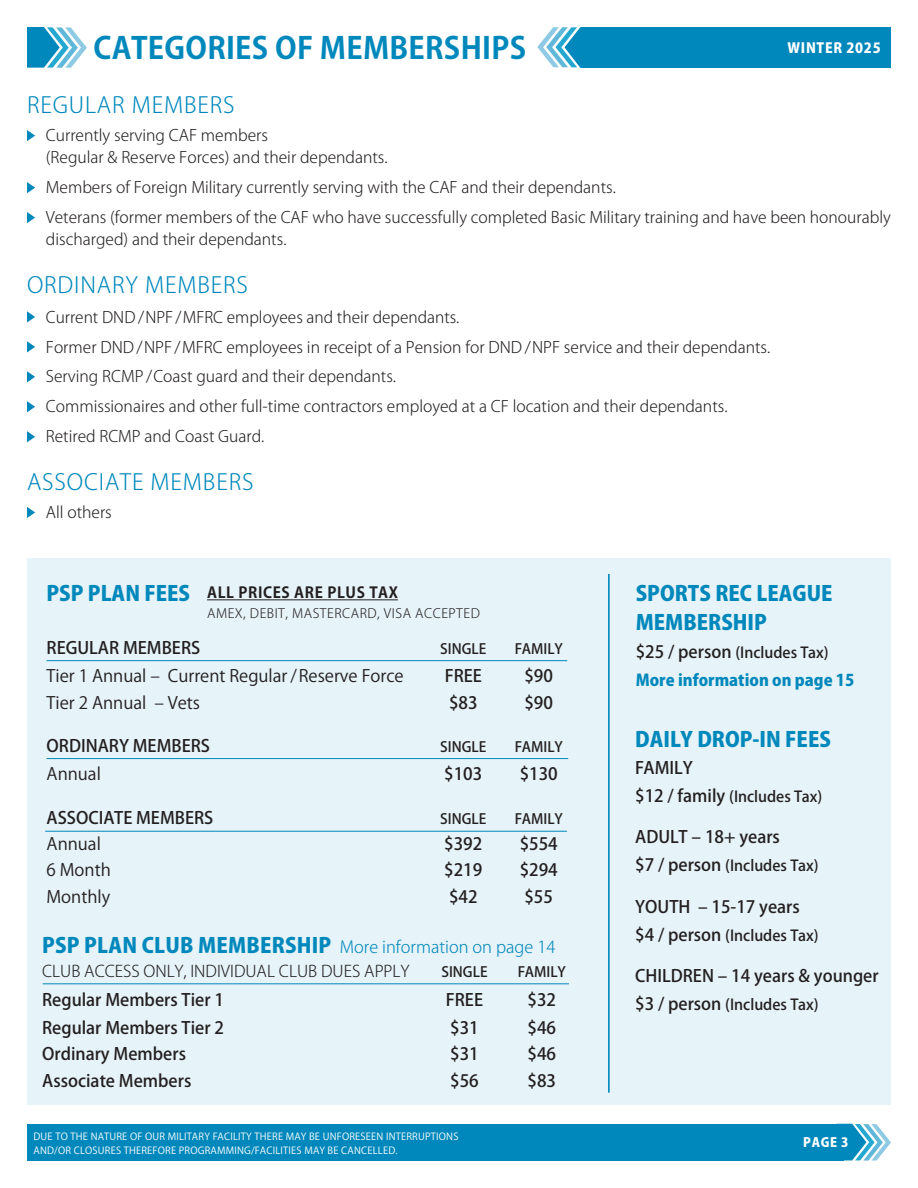
<style>
.page{position:relative;width:918px;height:1188px;background:#fff}
.page>*{position:absolute;margin:0;border:0;box-sizing:border-box;transform-origin:0 0}
.t1{font:700 30px "Koz Go Pr 6 N";letter-spacing:.01em;color:#0088bc}
.t2{font:300 22.05px "Koz Go Pro";letter-spacing:.04em;color:#0088bc}
.t3{font:800 20.7px/28.2px "Koz Go Pro";color:#0088bc}
.t4{font:500 16.95px "Koz Go Pro";color:#231f20}
.t5{font:16.95px "Koz Go Pro";color:#231f20}
.t6{font:300 16.5px "Koz Go Pro";color:#0088bc}
.t7{font:300 16.05px "Koz Go Pro";color:#231f20}
.t8{font:800 16.05px "Koz Go Pro";color:#0088bc}
.t9{font:300 15.75px/30px "Koz Go Pro";color:#231f20}
.t10{font:700 15.15px "Koz Go Pro";letter-spacing:.04em;color:#231f20}
.t11{font:500 15px "Koz Go Pro";color:#231f20}
.t12{font:500 14.1px "Koz Go Pro";color:#231f20}
.t13{font:800 13.8px "Koz Go Pro";letter-spacing:.05em;color:#fff}
.t14{font:300 12.9px "Koz Go Pro";letter-spacing:.04em;color:#231f20}
.t15{font:800 12.75px "Koz Go Pro";color:#fff}
.t16{font:9.75px/13.5px "Koz Go Pro";letter-spacing:.02em;color:#fff}
.s1{font-weight:800;font-size:20.7px}
.s2{font-size:16.95px}
</style>
<div class="page">
<svg style="left:843px;top:1124px;width:48px;height:37px"></svg>
<div style="left:27px;top:1124px;width:816px;height:37px;background:#0088bc"></div>
<svg style="left:27px;top:130px;width:8px;height:11px"></svg>
<svg style="left:27px;top:182px;width:8px;height:11px"></svg>
<svg style="left:27px;top:212px;width:8px;height:11px"></svg>
<svg style="left:27px;top:311px;width:8px;height:12px"></svg>
<svg style="left:27px;top:341px;width:8px;height:12px"></svg>
<svg style="left:27px;top:371px;width:8px;height:11px"></svg>
<svg style="left:27px;top:401px;width:8px;height:11px"></svg>
<svg style="left:27px;top:431px;width:8px;height:11px"></svg>
<svg style="left:27px;top:507px;width:8px;height:11px"></svg>
<div style="left:27px;top:558px;width:864px;height:547px;background:#e6f3f8"></div>
<hr style="left:207px;top:599px;width:191px;height:1px;background:#231f20">
<hr style="left:47px;top:660px;width:520px;height:1px;background:#0088bc">
<hr style="left:43px;top:983px;width:526px;height:1px;background:#0088bc">
<hr style="left:608px;top:574px;width:2px;height:519px;background:#0088bc">
<hr style="left:47px;top:758px;width:521px;height:1px;background:#0088bc">
<hr style="left:45px;top:831px;width:522px;height:1px;background:#0088bc">
<div style="left:581px;top:27px;width:310px;height:41px;background:#0088bc"></div>
<svg style="left:27px;top:27px;width:60px;height:41px"></svg>
<svg style="left:537px;top:27px;width:44px;height:41px"></svg>
<h1 class="t1" style="left:93px;top:31px;width:434px">CATEGORIES OF MEMBERSHIPS</h1>
<p class="t13" style="left:787px;top:39px;width:95px">WINTER 2025</p>
<h2 class="t2" style="left:27px;top:90px;width:209px">REGULAR MEMBERS</h2>
<p class="t9" style="left:46px;top:125px;width:343px;line-height:22px">Currently serving CAF members<br>(Regular &amp; Reserve Forces) and their dependants.</p>
<p class="t9" style="left:46px;top:173px;width:847px">Members of Foreign Military currently serving with the CAF and their dependants.<br>Veterans (former members of the CAF who have successfully completed Basic Military training and have been honourably</p>
<p class="t9" style="left:46px;top:225px;width:242px">discharged) and their dependants.</p>
<h2 class="t2" style="left:27px;top:270px;width:223px">ORDINARY MEMBERS</h2>
<p class="t9" style="left:46px;top:302px;width:726px">Current DND / NPF / MFRC employees and their dependants.<br>Former DND / NPF / MFRC employees in receipt of a Pension for DND / NPF service and their dependants.<br>Serving RCMP / Coast guard and their dependants.<br>Commissionaires and other full-time contractors employed at a CF location and their dependants.<br>Retired RCMP and Coast Guard.</p>
<h2 class="t2" style="left:27px;top:467px;width:228px">ASSOCIATE MEMBERS</h2>
<p class="t9" style="left:46px;top:497px;width:67px">All others</p>
<h3 class="t3" style="left:47px;top:581px;width:145px">PSP PLAN FEES</h3>
<p class="t4" style="left:47px;top:637px;width:155px">REGULAR MEMBERS</p>
<p class="t12" style="left:440px;top:640px;width:48px">SINGLE</p>
<p class="t12" style="left:515px;top:640px;width:49px">FAMILY</p>
<p class="t5" style="left:47px;top:665px;width:359px">Tier 1 Annual – Current Regular / Reserve Force</p>
<p class="t4" style="left:445px;top:665px;width:39px">FREE</p>
<p class="t4" style="left:524px;top:665px;width:30px">$90</p>
<p class="t5" style="left:47px;top:691px;width:155px">Tier 2 Annual – Vets</p>
<p class="t4" style="left:449px;top:691px;width:30px">$83</p>
<p class="t4" style="left:524px;top:691px;width:30px">$90</p>
<p class="t4" style="left:47px;top:735px;width:165px">ORDINARY MEMBERS</p>
<p class="t12" style="left:440px;top:738px;width:48px">SINGLE</p>
<p class="t12" style="left:515px;top:738px;width:49px">FAMILY</p>
<p class="t5" style="left:47px;top:763px;width:56px">Annual</p>
<p class="t4" style="left:444px;top:763px;width:40px">$103</p>
<p class="t4" style="left:520px;top:763px;width:40px">$130</p>
<p class="t4" style="left:47px;top:806px;width:168px">ASSOCIATE MEMBERS</p>
<p class="t12" style="left:440px;top:809px;width:48px">SINGLE</p>
<p class="t12" style="left:515px;top:809px;width:49px">FAMILY</p>
<p class="t5" style="left:47px;top:833px;width:56px">Annual</p>
<p class="t4" style="left:444px;top:833px;width:40px">$392</p>
<p class="t4" style="left:520px;top:833px;width:40px">$554</p>
<p class="t5" style="left:47px;top:859px;width:66px">6 Month</p>
<p class="t4" style="left:444px;top:859px;width:40px">$219</p>
<p class="t4" style="left:520px;top:859px;width:40px">$294</p>
<p class="t5" style="left:47px;top:886px;width:65px">Monthly</p>
<p class="t4" style="left:449px;top:886px;width:30px">$42</p>
<p class="t4" style="left:524px;top:886px;width:30px">$55</p>
<p class="t6" style="left:42px;top:936px;width:515px"><span class="s1">PSP PLAN CLUB MEMBERSHIP</span> More information on page 14</p>
<p class="t7" style="left:42px;top:961px;width:369px">CLUB ACCESS ONLY, INDIVIDUAL CLUB DUES APPLY</p>
<p class="t12" style="left:441px;top:963px;width:48px">SINGLE</p>
<p class="t12" style="left:518px;top:963px;width:49px">FAMILY</p>
<p class="t4" style="left:42px;top:988px;width:183px">Regular Members Tier 1</p>
<p class="t4" style="left:446px;top:988px;width:39px">FREE</p>
<p class="t4" style="left:528px;top:988px;width:30px">$32</p>
<p class="t4" style="left:42px;top:1017px;width:183px">Regular Members Tier 2</p>
<p class="t4" style="left:450px;top:1017px;width:30px">$31</p>
<p class="t4" style="left:528px;top:1017px;width:30px">$46</p>
<p class="t4" style="left:42px;top:1043px;width:145px">Ordinary Members</p>
<p class="t4" style="left:450px;top:1043px;width:30px">$31</p>
<p class="t4" style="left:528px;top:1043px;width:30px">$46</p>
<p class="t4" style="left:42px;top:1070px;width:151px">Associate Members</p>
<p class="t4" style="left:450px;top:1070px;width:30px">$56</p>
<p class="t4" style="left:528px;top:1070px;width:30px">$83</p>
<p class="t10" style="left:207px;top:582px;width:192px">ALL PRICES ARE PLUS TAX</p>
<h3 class="t3" style="left:636px;top:581px;width:198px">SPORTS REC LEAGUE<br>MEMBERSHIP</h3>
<p class="t11" style="left:636px;top:643px;width:194px"><span class="s2">$25 / person</span> (Includes Tax)</p>
<p class="t8" style="left:636px;top:670px;width:220px">More information on page 15</p>
<p class="t14" style="left:207px;top:604px;width:274px">AMEX, DEBIT, MASTERCARD, VISA ACCEPTED</p>
<h3 class="t3" style="left:635px;top:727px;width:197px">DAILY DROP-IN FEES</h3>
<p class="t4" style="left:635px;top:757px;width:59px">FAMILY</p>
<p class="t11" style="left:635px;top:787px;width:189px"><span class="s2">$12 / family</span> (Includes Tax)</p>
<p class="t4" style="left:635px;top:826px;width:146px">ADULT – 18+ years</p>
<p class="t11" style="left:635px;top:856px;width:185px"><span class="s2">$7 / person</span> (Includes Tax)</p>
<p class="t4" style="left:635px;top:896px;width:166px">YOUTH – 15-17 years</p>
<p class="t11" style="left:635px;top:926px;width:185px"><span class="s2">$4 / person</span> (Includes Tax)</p>
<p class="t4" style="left:635px;top:965px;width:245px">CHILDREN – 14 years &amp; younger</p>
<p class="t11" style="left:635px;top:995px;width:185px"><span class="s2">$3 / person</span> (Includes Tax)</p>
<p class="t16" style="left:33px;top:1130px;width:426px">DUE TO THE NATURE OF OUR MILITARY FACILITY THERE MAY BE UNFORESEEN INTERRUPTIONS<br>AND/OR CLOSURES THEREFORE PROGRAMMING/FACILITIES MAY BE CANCELLED.</p>
<p class="t15" style="left:803px;top:1134px;width:47px">PAGE 3</p>
</div>
